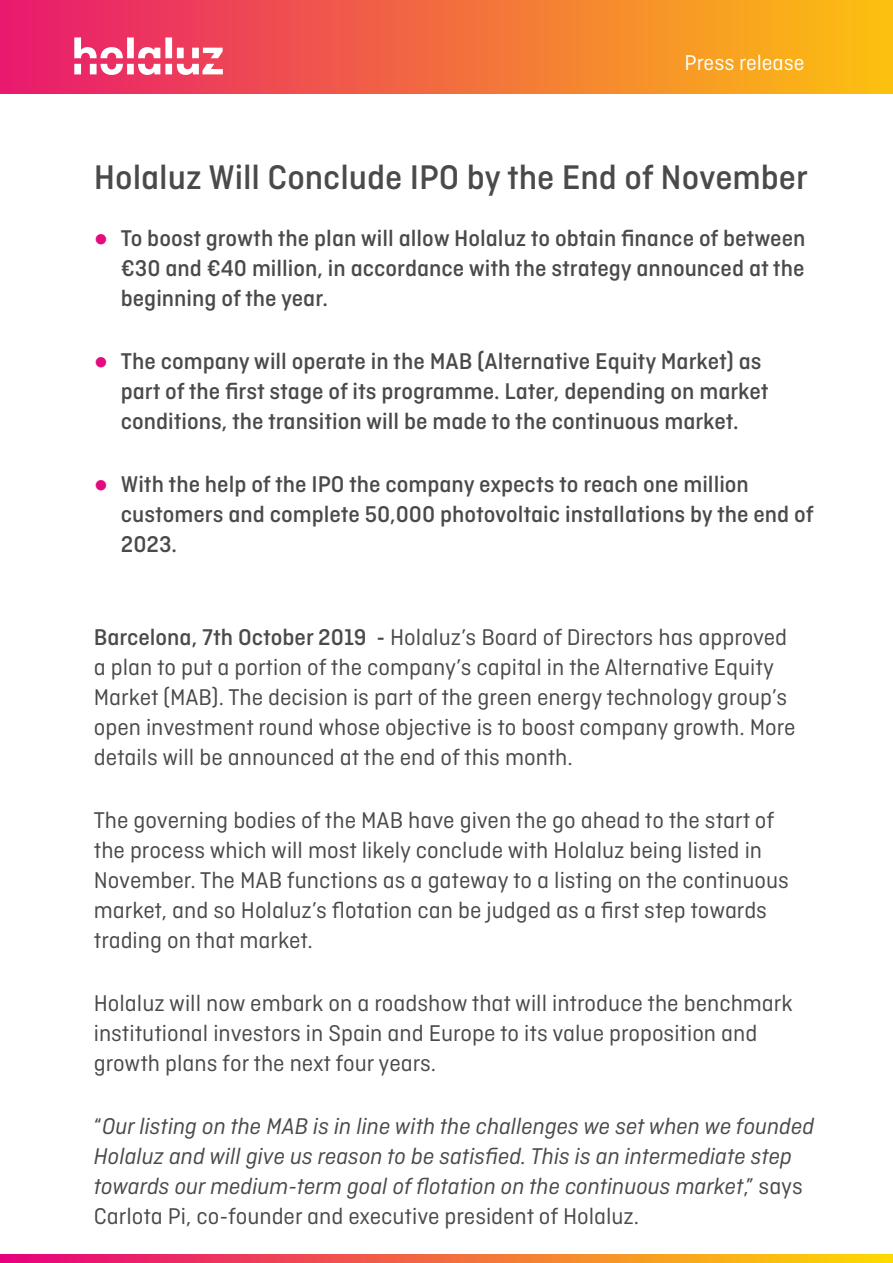
<style>
.page{position:relative;width:893px;height:1263px;background:#fff}
.page>*{position:absolute;margin:0;border:0;box-sizing:border-box;transform-origin:0 0}
.t1{font:500 36px "Ciutadella";color:#4a4a4a}
.t2{font:24px/30px "Ciutadella";color:#4a4a4a}
.t3{font:500 24px/30px "Ciutadella";color:#4a4a4a}
.t4{font:italic 24px/30px "Ciutadella";color:#4a4a4a}
.t5{font:22.5px "Ciutadella";color:#fff}
.s1{font-family:"Arial";font-weight:900;color:#e50b7d}
.s2{font-weight:500}
.s3{font-style:normal}
</style>
<div class="page">
<svg style="left:0;top:1254px;width:892px;height:9px;background:#f26c3f"></svg>
<div style="left:0;top:0;width:892px;height:93px;background:linear-gradient(to right,#e9196f,#fcc10f)"></div>
<svg style="left:74px;top:37px;width:149px;height:38px"></svg>
<p class="t5" style="left:684px;top:51px;width:122px">Press release</p>
<h1 class="t1" style="left:94px;top:157px;width:715px">Holaluz Will Conclude IPO by the End of November</h1>
<p class="t3" style="left:121px;top:223px;width:686px;text-align:justify;text-indent:-27px"><span class="s1">●</span> To boost growth the plan will allow Holaluz to obtain finance of between €30 and €40 million, in accordance with the strategy announced at the beginning of the year.</p>
<p class="t3" style="left:121px;top:346px;width:649px;text-indent:-27px"><span class="s1">●</span> The company will operate in the MAB (Alternative Equity Market) as part of the first stage of its programme. Later, depending on market conditions, the transition will be made to the continuous market.</p>
<p class="t3" style="left:121px;top:469px;width:694px;text-indent:-27px"><span class="s1">●</span> With the help of the IPO the company expects to reach one million customers and complete 50,000 photovoltaic installations by the end of<br>2023.</p>
<p class="t2" style="left:94px;top:622px;width:703px"><span class="s2">Barcelona, 7th October 2019 -</span> Holaluz’s Board of Directors has approved a plan to put a portion of the company’s capital in the Alternative Equity Market (MAB). The decision is part of the green energy technology group’s open investment round whose objective is to boost company growth. More details will be announced at the end of this month.</p>
<p class="t2" style="left:94px;top:805px;width:696px">The governing bodies of the MAB have given the go ahead to the start of the process which will most likely conclude with Holaluz being listed in November. The MAB functions as a gateway to a listing on the continuous market, and so Holaluz’s flotation can be judged as a first step towards trading on that market.</p>
<p class="t2" style="left:94px;top:988px;width:700px">Holaluz will now embark on a roadshow that will introduce the benchmark institutional investors in Spain and Europe to its value proposition and growth plans for the next four years.</p>
<p class="t4" style="left:94px;top:1111px;width:722px"><span class="s3">“</span>Our listing on the MAB is in line with the challenges we set when we founded Holaluz and will give us reason to be satisfied. This is an intermediate step towards our medium-term goal of flotation on the continuous market<span class="s3">,” says Carlota Pi, co-founder and executive president of Holaluz.</span></p>
</div>
